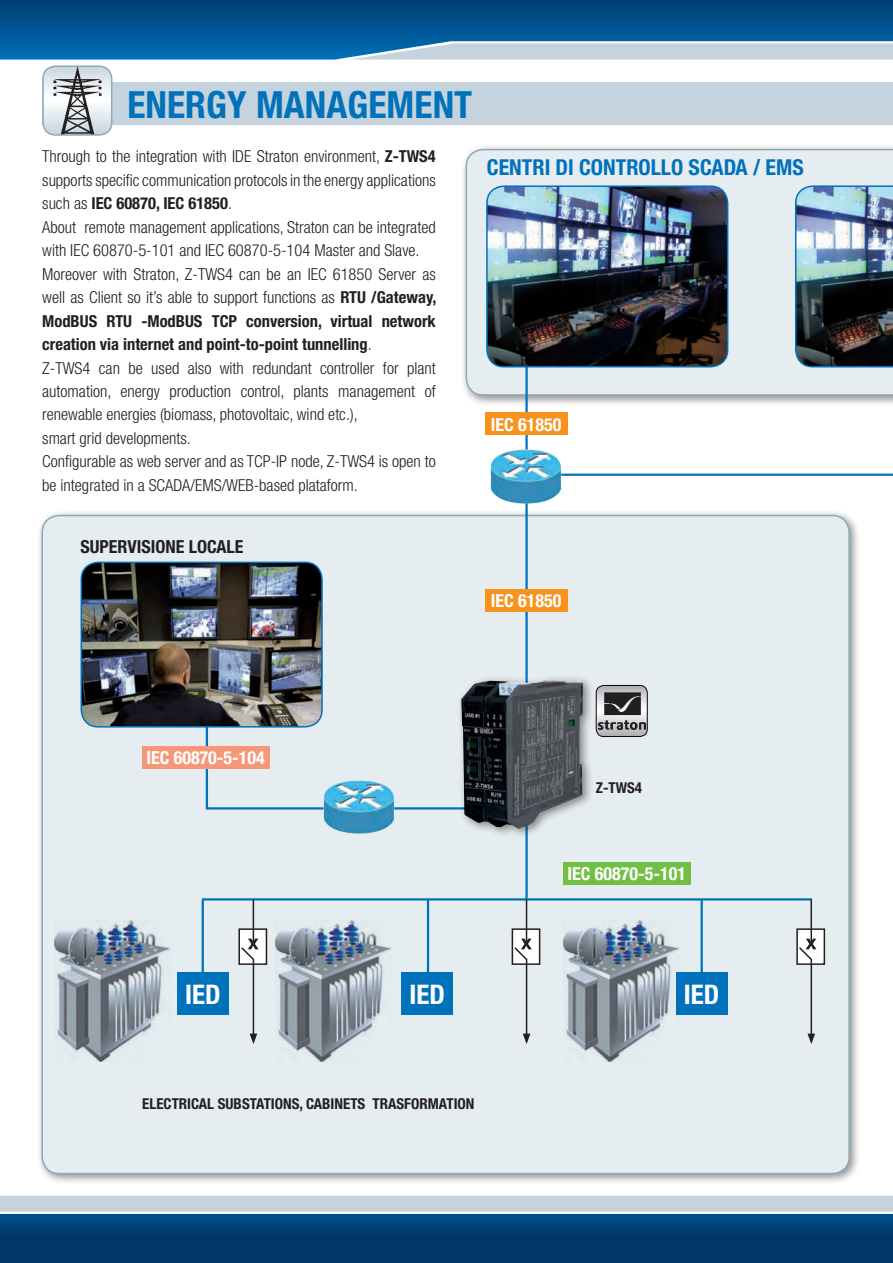
<style>
.page{position:relative;width:893px;height:1263px;background:#fff}
.page>*{position:absolute;margin:0;border:0;box-sizing:border-box;transform-origin:0 0}
.t1{font:700 condensed 37.5px "Helvetica Neue";color:#0072bc}
.t2{font:700 condensed 27px "Helvetica Neue";color:#fff}
.t3{font:700 condensed 21.9px "Helvetica Neue";color:#0072bc}
.t4{font:700 condensed 18px "Helvetica Neue";color:#fff}
.t5{font:700 condensed 18px "Helvetica Neue";color:#231f20}
.t6{font:300 condensed 16.5px/23.5px "Helvetica Neue";color:#231f20}
.t7{font:700 condensed 15px "Helvetica Neue";color:#231f20}
.s1{font-weight:700}
</style>
<div class="page">
<div style="left:460px;top:144px;width:432px;height:263px;background:#231f20;opacity:.5"></div>
<div style="left:465px;top:149px;width:427px;height:246px;background:#e5edf1"></div>
<hr style="left:527px;top:473px;width:365px;height:3px;background:#0072bc">
<div style="left:36px;top:509px;width:824px;height:676px;background:#231f20;opacity:.5"></div>
<div style="left:42px;top:515px;width:807px;height:658px;background:#e5edf1;border-radius:17px"></div>
<div style="left:42px;top:82px;width:850px;height:43px;background:#c4d3dd"></div>
<svg style="left:0;top:0;width:892px;height:60px;background:#055591"></svg>
<svg style="left:350px;top:43px;width:542px;height:17px;background:#bacedc"></svg>
<svg style="left:0;top:1211px;width:892px;height:51px;background:#0d477a"></svg>
<div style="left:0;top:1195px;width:892px;height:16px;background:#c4d3dd"></div>
<svg style="left:45px;top:66px;width:67px;height:69px"></svg>
<img style="left:53px;top:68px;width:49px;height:65px">
<div style="left:42px;top:65px;width:70px;height:71px;border:2px solid #8ea9b7;border-radius:12px"></div>
<hr style="left:525px;top:364px;width:2px;height:534px;background:#0072bc">
<hr style="left:202px;top:898px;width:609px;height:2px;background:#0072bc">
<hr style="left:202px;top:899px;width:2px;height:115px;background:#0072bc">
<div style="left:484px;top:412px;width:83px;height:23px;background:#f7931d"></div>
<div style="left:563px;top:861px;width:127px;height:23px;background:#71bf44"></div>
<div style="left:484px;top:588px;width:83px;height:23px;background:#f7931d"></div>
<hr style="left:427px;top:899px;width:2px;height:115px;background:#0072bc">
<div style="left:402px;top:972px;width:51px;height:42px;background:#0072bc"></div>
<hr style="left:700px;top:899px;width:2px;height:115px;background:#0072bc">
<div style="left:676px;top:972px;width:51px;height:42px;background:#0072bc"></div>
<svg style="left:205px;top:714px;width:251px;height:96px"></svg>
<div style="left:142px;top:746px;width:127px;height:22px;background:#f6977a"></div>
<svg style="left:597px;top:685px;width:50px;height:51px"></svg>
<img style="left:598px;top:692px;width:47px;height:37px">
<div style="left:595px;top:685px;width:52px;height:51px;border:1px solid #0a030c;border-radius:7px"></div>
<img style="left:490px;top:448px;width:72px;height:55px">
<img style="left:321px;top:779px;width:74px;height:54px">
<div style="left:456px;top:674px;width:137px;height:165px;background:#231f20;opacity:.5"></div>
<img style="left:461px;top:679px;width:122px;height:149px">
<div style="left:512px;top:929px;width:27px;height:34px;background:#fff"></div>
<div style="left:511px;top:928px;width:29px;height:36px;border:2px solid #231f20"></div>
<svg style="left:512px;top:938px;width:19px;height:105px"></svg>
<hr style="left:525px;top:899px;width:2px;height:43px;background:#231f20">
<div style="left:239px;top:929px;width:27px;height:34px;background:#fff"></div>
<div style="left:238px;top:928px;width:29px;height:36px;border:2px solid #231f20"></div>
<svg style="left:239px;top:938px;width:19px;height:105px"></svg>
<hr style="left:252px;top:899px;width:2px;height:43px;background:#231f20">
<div style="left:797px;top:929px;width:27px;height:34px;background:#fff"></div>
<div style="left:796px;top:928px;width:29px;height:36px;border:2px solid #231f20"></div>
<svg style="left:797px;top:938px;width:19px;height:105px"></svg>
<hr style="left:810px;top:899px;width:2px;height:43px;background:#231f20">
<img style="left:54px;top:920px;width:117px;height:141px">
<img style="left:275px;top:920px;width:117px;height:141px">
<img style="left:563px;top:920px;width:117px;height:141px">
<div style="left:177px;top:972px;width:51px;height:42px;background:#0072bc"></div>
<img style="left:487px;top:186px;width:240px;height:180px">
<div style="left:486px;top:185px;width:242px;height:182px;border:2px solid #0072bc;border-radius:17px"></div>
<img style="left:83px;top:564px;width:239px;height:162px">
<div style="left:80px;top:561px;width:243px;height:166px;border:2px solid #0072bc;border-radius:17px"></div>
<img style="left:794px;top:185px;width:98px;height:182px">
<p class="t1" style="left:127px;top:82px;width:21px">ENERGY</p>
<p class="t1" style="left:256px;top:82px;width:50px">MANAGE</p>
<p class="t1" style="left:386px;top:82px;width:48px">MENT</p>
<p class="t6" style="left:42px;top:144px;width:395px">Through to the integration with IDE Straton environment, <span class="s1">Z-TWS4 </span>supports specific communication protocols in the energy applications such as <span class="s1">IEC 60870, IEC 61850</span>.<br>About remote management applications, Straton can be integrated with IEC 60870-5-101 and IEC 60870-5-104 Master and Slave.<br>Moreover with Straton, Z-TWS4 can be an IEC 61850 Server as well as Client so it’s able to support functions as <span class="s1">RTU /Gateway, ModBUS RTU -ModBUS TCP conversion, virtual network creation via internet and point-to-point tunnelling</span>.<br>Z-TWS4 can be used also with redundant controller for plant automation, energy production control, plants management of renewable energies (biomass, photovoltaic, wind etc.),<br>smart grid developments.<br>Configurable as web server and as TCP-IP node, Z-TWS4 is open to be integrated in a SCADA/EMS/WEB-based plataform.</p>
<p class="t3" style="left:487px;top:154px;width:318px">Centri di controllo SCADA / EMS</p>
<p class="t4" style="left:491px;top:413px;width:72px">IEC 61850</p>
<p class="t5" style="left:80px;top:536px;width:19px">Supervisione</p>
<p class="t5" style="left:189px;top:536px;width:10px">locale</p>
<p class="t4" style="left:491px;top:589px;width:72px">IEC 61850</p>
<p class="t4" style="left:146px;top:746px;width:120px">IEC 60870-5-104</p>
<p class="t7" style="left:595px;top:778px;width:48px">Z-TWS4</p>
<p class="t4" style="left:567px;top:862px;width:120px">IEC 60870-5-101</p>
<p class="t2" style="left:185px;top:977px;width:37px">IE D</p>
<p class="t2" style="left:409px;top:977px;width:37px">IE D</p>
<p class="t2" style="left:684px;top:977px;width:37px">IE D</p>
<p class="t7" style="left:142px;top:1094px;width:334px">ELECTRICAL SUBSTATIONS, CABINETS TRASFORMATION</p>
</div>
